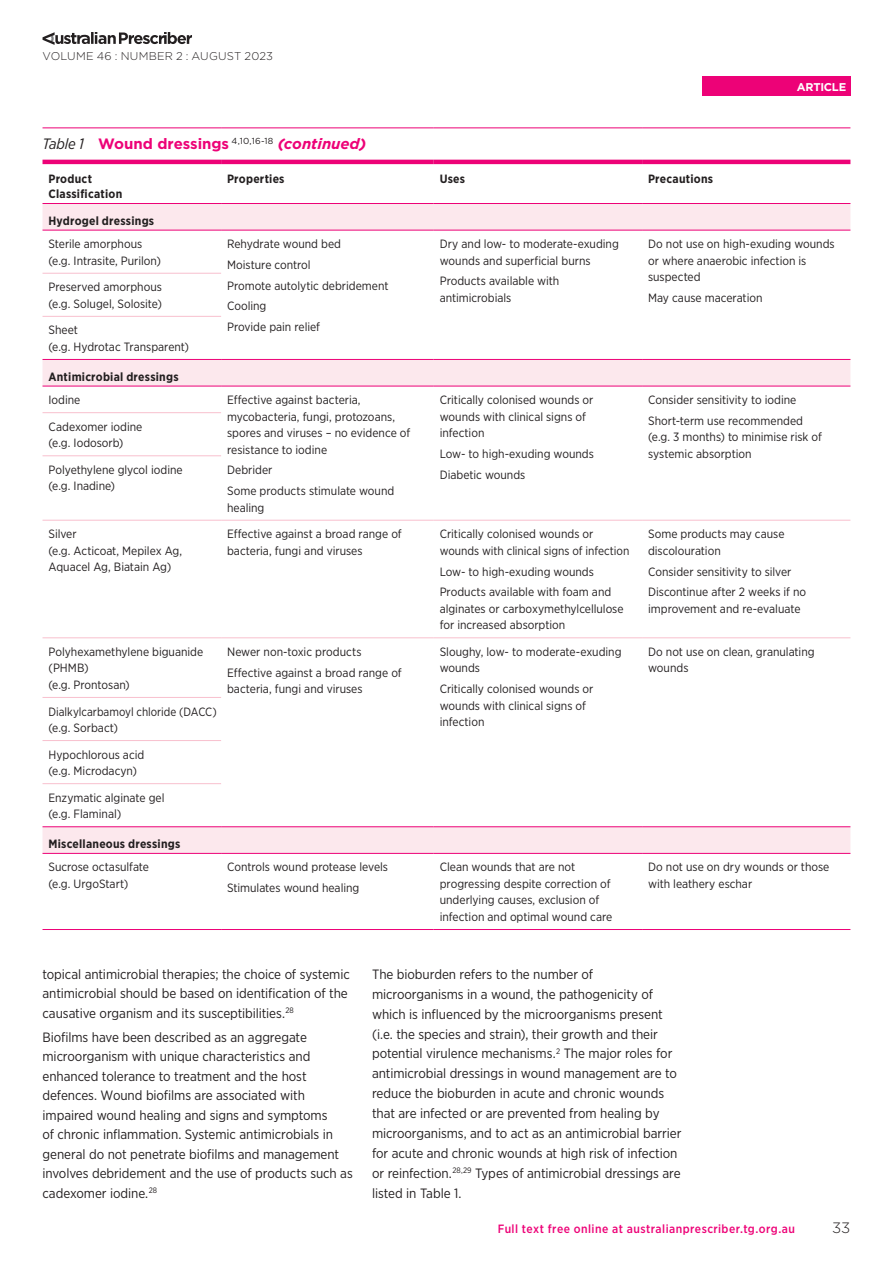
<style>
.page{position:relative;width:893px;height:1263px;background:#fff}
.page>*{position:absolute;margin:0;border:0;box-sizing:border-box;transform-origin:0 0}
.t1{font:700 15px "Gotham";letter-spacing:-.005em;color:#ed0277}
.t2{font:300 15px "Gotham";color:#231f20}
.t3{font:13.5px/20px "Gotham Narrow";letter-spacing:-.005em;color:#231f20}
.t4{font:12px/16.5px "Gotham Narrow";color:#231f20}
.t5{font:700 12px/15px "Gotham Narrow";letter-spacing:.02em;color:#231f20}
.t6{font:500 12px "Gotham Narrow";letter-spacing:.035em;color:#ed0277}
.t7{font:12px/16.5px "Gotham Narrow";color:#231f20;scale:.96 1}
.t8{font:300 11.25px "Gotham";letter-spacing:.02em;color:#231f20}
.t9{font:700 11.25px "Gotham";letter-spacing:-.02em;color:#fff}
.s1{font-family:"Gotham Narrow";font-weight:400;font-style:italic;color:#231f20}
.s2{font-style:italic}
</style>
<div class="page">
<div style="left:702px;top:77px;width:148px;height:19px;background:#ed0277"></div>
<svg style="left:43px;top:32px;width:149px;height:13px"></svg>
<svg style="left:43px;top:204px;width:807px;height:649px"></svg>
<hr style="left:43px;top:203px;width:178px;height:1px;background:#ed0277">
<hr style="left:221px;top:203px;width:213px;height:1px;background:#ed0277">
<hr style="left:434px;top:203px;width:208px;height:1px;background:#ed0277">
<hr style="left:642px;top:203px;width:208px;height:1px;background:#ed0277">
<hr style="left:43px;top:160px;width:178px;height:4px;background:#ed0277">
<hr style="left:221px;top:160px;width:213px;height:4px;background:#ed0277">
<hr style="left:434px;top:160px;width:208px;height:4px;background:#ed0277">
<hr style="left:642px;top:160px;width:208px;height:4px;background:#ed0277">
<hr style="left:43px;top:230px;width:178px;height:1px;background:#ed0277">
<hr style="left:221px;top:230px;width:213px;height:1px;background:#ed0277">
<hr style="left:434px;top:230px;width:208px;height:1px;background:#ed0277">
<hr style="left:642px;top:230px;width:208px;height:1px;background:#ed0277">
<hr style="left:43px;top:359px;width:178px;height:1px;background:#ed0277">
<hr style="left:221px;top:359px;width:213px;height:1px;background:#ed0277">
<hr style="left:434px;top:359px;width:208px;height:1px;background:#ed0277">
<hr style="left:642px;top:359px;width:208px;height:1px;background:#ed0277">
<hr style="left:43px;top:386px;width:178px;height:1px;background:#ed0277">
<hr style="left:221px;top:386px;width:213px;height:1px;background:#ed0277">
<hr style="left:434px;top:386px;width:208px;height:1px;background:#ed0277">
<hr style="left:642px;top:386px;width:208px;height:1px;background:#ed0277">
<hr style="left:43px;top:826px;width:178px;height:1px;background:#ed0277">
<hr style="left:221px;top:826px;width:213px;height:1px;background:#ed0277">
<hr style="left:434px;top:826px;width:208px;height:1px;background:#ed0277">
<hr style="left:642px;top:826px;width:208px;height:1px;background:#ed0277">
<hr style="left:43px;top:853px;width:178px;height:1px;background:#ed0277">
<hr style="left:221px;top:853px;width:213px;height:1px;background:#ed0277">
<hr style="left:434px;top:853px;width:208px;height:1px;background:#ed0277">
<hr style="left:642px;top:853px;width:208px;height:1px;background:#ed0277">
<hr style="left:43px;top:273px;width:178px;height:1px;background:#f8c0ce">
<hr style="left:43px;top:316px;width:178px;height:1px;background:#f8c0ce">
<hr style="left:43px;top:520px;width:178px;height:1px;background:#f8c0ce">
<hr style="left:221px;top:520px;width:213px;height:1px;background:#f8c0ce">
<hr style="left:434px;top:520px;width:208px;height:1px;background:#f8c0ce">
<hr style="left:642px;top:520px;width:208px;height:1px;background:#f8c0ce">
<hr style="left:43px;top:637px;width:178px;height:1px;background:#f8c0ce">
<hr style="left:221px;top:637px;width:213px;height:1px;background:#f8c0ce">
<hr style="left:434px;top:637px;width:208px;height:1px;background:#f8c0ce">
<hr style="left:642px;top:637px;width:208px;height:1px;background:#f8c0ce">
<hr style="left:43px;top:412px;width:178px;height:1px;background:#f8c0ce">
<hr style="left:43px;top:455px;width:178px;height:1px;background:#f8c0ce">
<hr style="left:43px;top:697px;width:178px;height:1px;background:#f8c0ce">
<hr style="left:43px;top:740px;width:178px;height:1px;background:#f8c0ce">
<hr style="left:43px;top:783px;width:178px;height:1px;background:#f8c0ce">
<hr style="left:43px;top:929px;width:178px;height:1px;background:#ed0277">
<hr style="left:221px;top:929px;width:213px;height:1px;background:#ed0277">
<hr style="left:434px;top:929px;width:208px;height:1px;background:#ed0277">
<hr style="left:642px;top:929px;width:208px;height:1px;background:#ed0277">
<hr style="left:43px;top:128px;width:178px;height:1px;background:#ed0277">
<hr style="left:221px;top:128px;width:213px;height:1px;background:#ed0277">
<hr style="left:434px;top:128px;width:208px;height:1px;background:#ed0277">
<hr style="left:642px;top:128px;width:208px;height:1px;background:#ed0277">
<p class="t8" style="left:43px;top:48px;width:232px">VOLUME 46 : NUMBER 2 : AUGUST 2023</p>
<p class="t9" style="left:797px;top:79px;width:51px">ARTICLE</p>
<p class="t1" style="left:43px;top:133px;width:325px"><span class="s1">Table 1</span> Wound dressings <sup>4,10,16-18</sup> <span class="s2">(continued)</span></p>
<p class="t5" style="left:49px;top:171px;width:75px">Product<br>Classification</p>
<p class="t5" style="left:227px;top:171px;width:59px">Properties</p>
<p class="t5" style="left:440px;top:171px;width:27px">Uses</p>
<p class="t5" style="left:648px;top:171px;width:67px">Precautions</p>
<p class="t5" style="left:49px;top:213px;width:107px">Hydrogel dressings</p>
<p class="t4" style="left:49px;top:235px;width:114px">Sterile amorphous (e.g. Intrasite, Purilon)</p>
<p class="t4" style="left:227px;top:233px;width:163px;line-height:20.7px">Rehydrate wound bed<br>Moisture control<br>Promote autolytic debridement<br>Cooling<br>Provide pain relief</p>
<p class="t4" style="left:440px;top:235px;width:181px">Dry and low- to moderate-exuding wounds and superficial burns</p>
<p class="t4" style="left:648px;top:235px;width:188px">Do not use on high-exuding wounds or where anaerobic infection is suspected</p>
<p class="t4" style="left:648px;top:289px;width:116px">May cause maceration</p>
<p class="t4" style="left:440px;top:273px;width:121px">Products available with antimicrobials</p>
<p class="t4" style="left:49px;top:279px;width:115px">Preserved amorphous (e.g. Solugel, Solosite)</p>
<p class="t4" style="left:49px;top:322px;width:142px">Sheet<br>(e.g. Hydrotac Transparent)</p>
<p class="t5" style="left:49px;top:369px;width:132px">Antimicrobial dressings</p>
<p class="t4" style="left:49px;top:391px;width:33px">Iodine</p>
<p class="t4" style="left:227px;top:391px;width:185px">Effective against bacteria, mycobacteria, fungi, protozoans, spores and viruses – no evidence of resistance to iodine</p>
<p class="t4" style="left:227px;top:460px;width:169px;line-height:20.7px">Debrider<br>Some products stimulate wound</p>
<p class="t4" style="left:227px;top:499px;width:39px">healing</p>
<p class="t4" style="left:648px;top:389px;width:157px;line-height:20.7px">Consider sensitivity to iodine<br>Short-term use recommended</p>
<p class="t4" style="left:648px;top:429px;width:175px">(e.g. 3 months) to minimise risk of systemic absorption</p>
<p class="t4" style="left:440px;top:391px;width:155px">Critically colonised wounds or wounds with clinical signs of infection</p>
<p class="t4" style="left:440px;top:443px;width:156px;line-height:20.7px">Low- to high-exuding wounds<br>Diabetic wounds</p>
<p class="t4" style="left:49px;top:418px;width:95px">Cadexomer iodine (e.g. Iodosorb)</p>
<p class="t4" style="left:49px;top:461px;width:136px">Polyethylene glycol iodine (e.g. Inadine)</p>
<p class="t4" style="left:49px;top:525px;width:135px">Silver<br>(e.g. Acticoat, Mepilex Ag,<br>Aquacel Ag, Biatain Ag)</p>
<p class="t4" style="left:227px;top:525px;width:176px">Effective against a broad range of bacteria, fungi and viruses</p>
<p class="t4" style="left:440px;top:525px;width:191px">Critically colonised wounds or wounds with clinical signs of infection</p>
<p class="t4" style="left:648px;top:526px;width:138px">Some products may cause discolouration</p>
<p class="t4" style="left:648px;top:561px;width:160px;line-height:20.7px">Consider sensitivity to silver<br>Discontinue after 2 weeks if no</p>
<p class="t4" style="left:648px;top:600px;width:154px">improvement and re-evaluate</p>
<p class="t4" style="left:440px;top:561px;width:173px;line-height:20.7px">Low- to high-exuding wounds<br>Products available with foam and</p>
<p class="t4" style="left:440px;top:600px;width:185px">alginates or carboxymethylcellulose for increased absorption</p>
<p class="t4" style="left:49px;top:643px;width:156px">Polyhexamethylene biguanide (PHMB)<br>(e.g. Prontosan)</p>
<p class="t4" style="left:227px;top:641px;width:176px;line-height:20.7px">Newer non-toxic products<br>Effective against a broad range of</p>
<p class="t4" style="left:440px;top:643px;width:183px">Sloughy, low- to moderate-exuding wounds</p>
<p class="t4" style="left:440px;top:680px;width:155px">Critically colonised wounds or wounds with clinical signs of infection</p>
<p class="t4" style="left:648px;top:643px;width:168px">Do not use on clean, granulating wounds</p>
<p class="t4" style="left:227px;top:680px;width:137px">bacteria, fungi and viruses</p>
<p class="t7" style="left:49px;top:703px;width:177px">Dialkylcarbamoyl chloride (DACC) (e.g. Sorbact)</p>
<p class="t4" style="left:49px;top:746px;width:97px">Hypochlorous acid (e.g. Microdacyn)</p>
<p class="t4" style="left:49px;top:789px;width:117px">Enzymatic alginate gel (e.g. Flaminal)</p>
<p class="t5" style="left:49px;top:836px;width:133px">Miscellaneous dressings</p>
<p class="t4" style="left:49px;top:859px;width:102px">Sucrose octasulfate (e.g. UrgoStart)</p>
<p class="t4" style="left:227px;top:857px;width:162px;line-height:20.7px">Controls wound protease levels<br>Stimulates wound healing</p>
<p class="t4" style="left:440px;top:859px;width:174px">Clean wounds that are not progressing despite correction of underlying causes, exclusion of infection and optimal wound care</p>
<p class="t4" style="left:648px;top:859px;width:183px">Do not use on dry wounds or those with leathery eschar</p>
<p class="t3" style="left:43px;top:964px;width:309px;line-height:19.5px">topical antimicrobial therapies; the choice of systemic antimicrobial should be based on identification of the causative organism and its susceptibilities.<sup>28</sup></p>
<p class="t3" style="left:43px;top:1027px;width:312px;line-height:19.5px">Biofilms have been described as an aggregate microorganism with unique characteristics and enhanced tolerance to treatment and the host defences. Wound biofilms are associated with impaired wound healing and signs and symptoms<br>of chronic inflammation. Systemic antimicrobials in general do not penetrate biofilms and management involves debridement and the use of products such as cadexomer iodine.<sup>28</sup></p>
<p class="t3" style="left:372px;top:964px;width:311px">The bioburden refers to the number of microorganisms in a wound, the pathogenicity of which is influenced by the microorganisms present (i.e. the species and strain), their growth and their potential virulence mechanisms.<sup>2</sup> The major roles for antimicrobial dressings in wound management are to reduce the bioburden in acute and chronic wounds that are infected or are prevented from healing by microorganisms, and to act as an antimicrobial barrier for acute and chronic wounds at high risk of infection or reinfection.<sup>28,29</sup> Types of antimicrobial dressings are listed in Table 1.</p>
<p class="t6" style="left:498px;top:1221px;width:299px">Full text free online at australianprescriber.tg.org.au</p>
<p class="t2" style="left:832px;top:1218px;width:20px">33</p>
</div>
